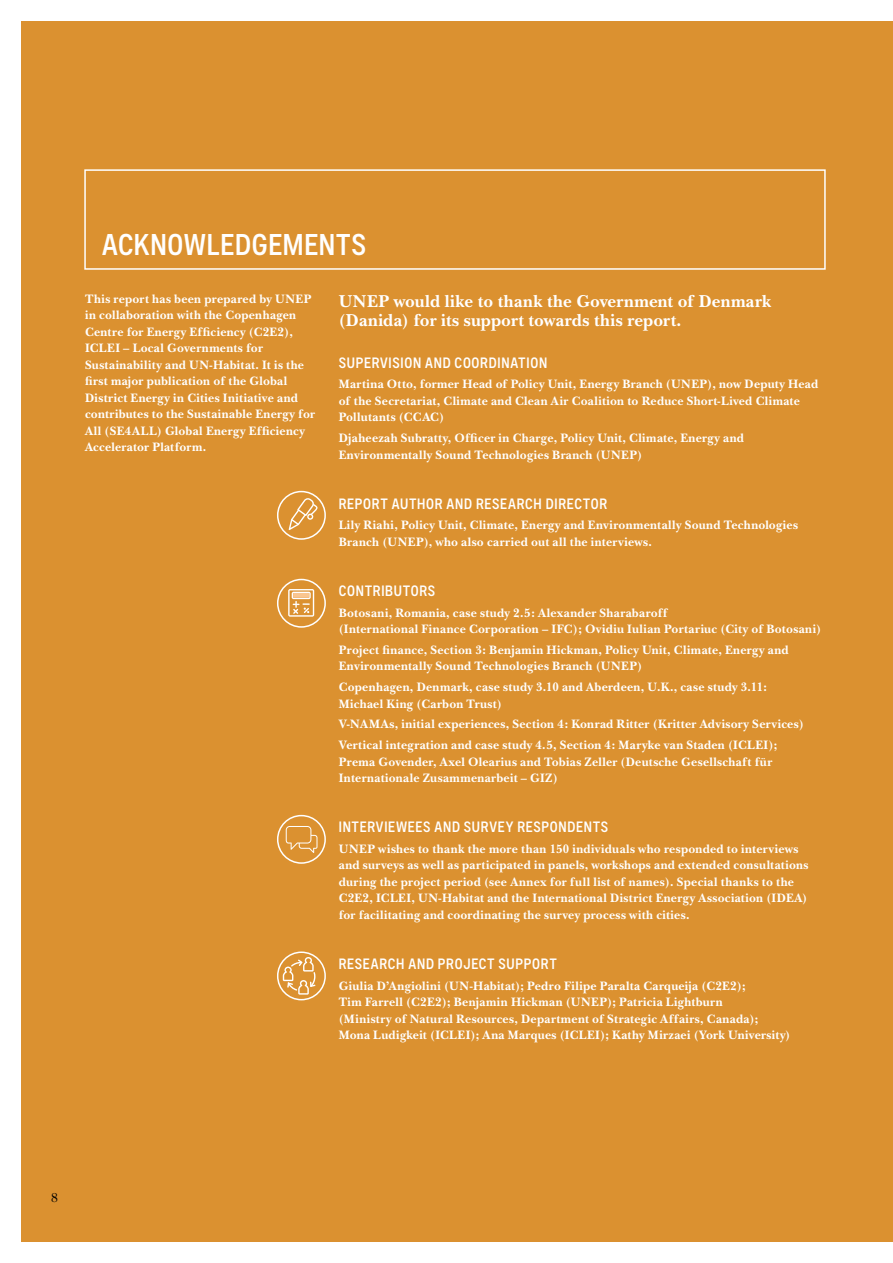
<style>
.page{position:relative;width:893px;height:1263px;background:#fff}
.page>*{position:absolute;margin:0;border:0;box-sizing:border-box;transform-origin:0 0}
.t1{font:500 30px "Amperstandard";letter-spacing:.02em;color:#fff}
.t2{font:700 18px/19.5px "New Baskerville";letter-spacing:.01em;color:#fff}
.t3{font:500 15px "Amperstandard";letter-spacing:.05em;color:#fff}
.t4{font:13.5px "New Baskerville";color:#000}
.t5{font:700 12.75px/16.5px "New Baskerville";letter-spacing:.025em;color:#fff}
</style>
<div class="page">
<div style="left:21px;top:21px;width:872px;height:1221px;background:#db9130"></div>
<div style="left:84px;top:169px;width:742px;height:101px;border:2px solid #fff"></div>
<div style="left:277px;top:491px;width:49px;height:49px;border:2px solid #fff;border-radius:50%"></div>
<svg style="left:289px;top:498px;width:29px;height:32px"></svg>
<div style="left:277px;top:579px;width:49px;height:49px;border:2px solid #fff;border-radius:50%"></div>
<svg style="left:288px;top:589px;width:26px;height:28px"></svg>
<div style="left:293px;top:593px;width:16px;height:5px;background:#fac690"></div>
<div style="left:277px;top:815px;width:49px;height:49px;border:2px solid #fff;border-radius:50%"></div>
<svg style="left:286px;top:826px;width:31px;height:27px"></svg>
<svg style="left:278px;top:952px;width:47px;height:48px"></svg>
<div style="left:277px;top:951px;width:49px;height:49px;border:2px solid #fff;border-radius:50%"></div>
<svg style="left:283px;top:957px;width:32px;height:37px"></svg>
<hr style="left:892px;top:21px;width:1px;height:1221px;background:#dde2e4">
<h1 class="t1" style="left:102px;top:227px;width:266px">ACKNOWLEDGEMENTS</h1>
<p class="t5" style="left:85px;top:290px;width:231px">This report has been prepared by UNEP in collaboration with the Copenhagen Centre for Energy Efficiency (C2E2), ICLEI – Local Governments for Sustainability and UN-Habitat. It is the first major publication of the Global District Energy in Cities Initiative and contributes to the Sustainable Energy for All (SE4ALL) Global Energy Efficiency Accelerator Platform.</p>
<h2 class="t2" style="left:339px;top:291px;width:434px">UNEP would like to thank the Government of Denmark (Danida) for its support towards this report.</h2>
<p class="t3" style="left:339px;top:353px;width:210px">SUPERVISION AND COORDINATION</p>
<p class="t5" style="left:339px;top:376px;width:481px">Martina Otto, former Head of Policy Unit, Energy Branch (UNEP), now Deputy Head of the Secretariat, Climate and Clean Air Coalition to Reduce Short-Lived Climate<br>Pollutants (CCAC)</p>
<p class="t5" style="left:339px;top:430px;width:407px">Djaheezah Subratty, Officer in Charge, Policy Unit, Climate, Energy and<br>Environmentally Sound Technologies Branch (UNEP)</p>
<p class="t3" style="left:339px;top:494px;width:270px">REPORT AUTHOR AND RESEARCH DIRECTOR</p>
<p class="t5" style="left:339px;top:517px;width:461px">Lily Riahi, Policy Unit, Climate, Energy and Environmentally Sound Technologies<br>Branch (UNEP), who also carried out all the interviews.</p>
<p class="t3" style="left:339px;top:582px;width:98px">CONTRIBUTORS</p>
<p class="t5" style="left:339px;top:604px;width:484px">Botosani, Romania, case study 2.5: Alexander Sharabaroff<br>(International Finance Corporation – IFC); Ovidiu Iulian Portariuc (City of Botosani)</p>
<p class="t5" style="left:339px;top:641px;width:451px">Project finance, Section 3: Benjamin Hickman, Policy Unit, Climate, Energy and<br>Environmentally Sound Technologies Branch (UNEP)</p>
<p class="t5" style="left:339px;top:679px;width:430px">Copenhagen, Denmark, case study 3.10 and Aberdeen, U.K., case study 3.11:<br>Michael King (Carbon Trust)</p>
<p class="t5" style="left:339px;top:714px;width:467px;line-height:20.7px">V-NAMAs, initial experiences, Section 4: Konrad Ritter (Kritter Advisory Services)<br>Vertical integration and case study 4.5, Section 4: Maryke van Staden (ICLEI);</p>
<p class="t5" style="left:339px;top:753px;width:435px">Prema Govender, Axel Olearius and Tobias Zeller (Deutsche Gesellschaft für<br>Internationale Zusammenarbeit – GIZ)</p>
<p class="t3" style="left:339px;top:818px;width:271px">INTERVIEWEES AND SURVEY RESPONDENTS</p>
<p class="t5" style="left:339px;top:841px;width:471px">UNEP wishes to thank the more than 150 individuals who responded to interviews and surveys as well as participated in panels, workshops and extended consultations during the project period (see Annex for full list of names). Special thanks to the C2E2, ICLEI, UN-Habitat and the International District Energy Association (IDEA) for facilitating and coordinating the survey process with cities.</p>
<p class="t3" style="left:339px;top:955px;width:220px">RESEARCH AND PROJECT SUPPORT</p>
<p class="t5" style="left:339px;top:977px;width:453px">Giulia D’Angiolini (UN-Habitat); Pedro Filipe Paralta Carqueija (C2E2);<br>Tim Farrell (C2E2); Benjamin Hickman (UNEP); Patricia Lightburn<br>(Ministry of Natural Resources, Department of Strategic Affairs, Canada); Mona Ludigkeit (ICLEI); Ana Marques (ICLEI); Kathy Mirzaei (York University)</p>
<p class="t4" style="left:51px;top:1190px;width:8px">8</p>
</div>
